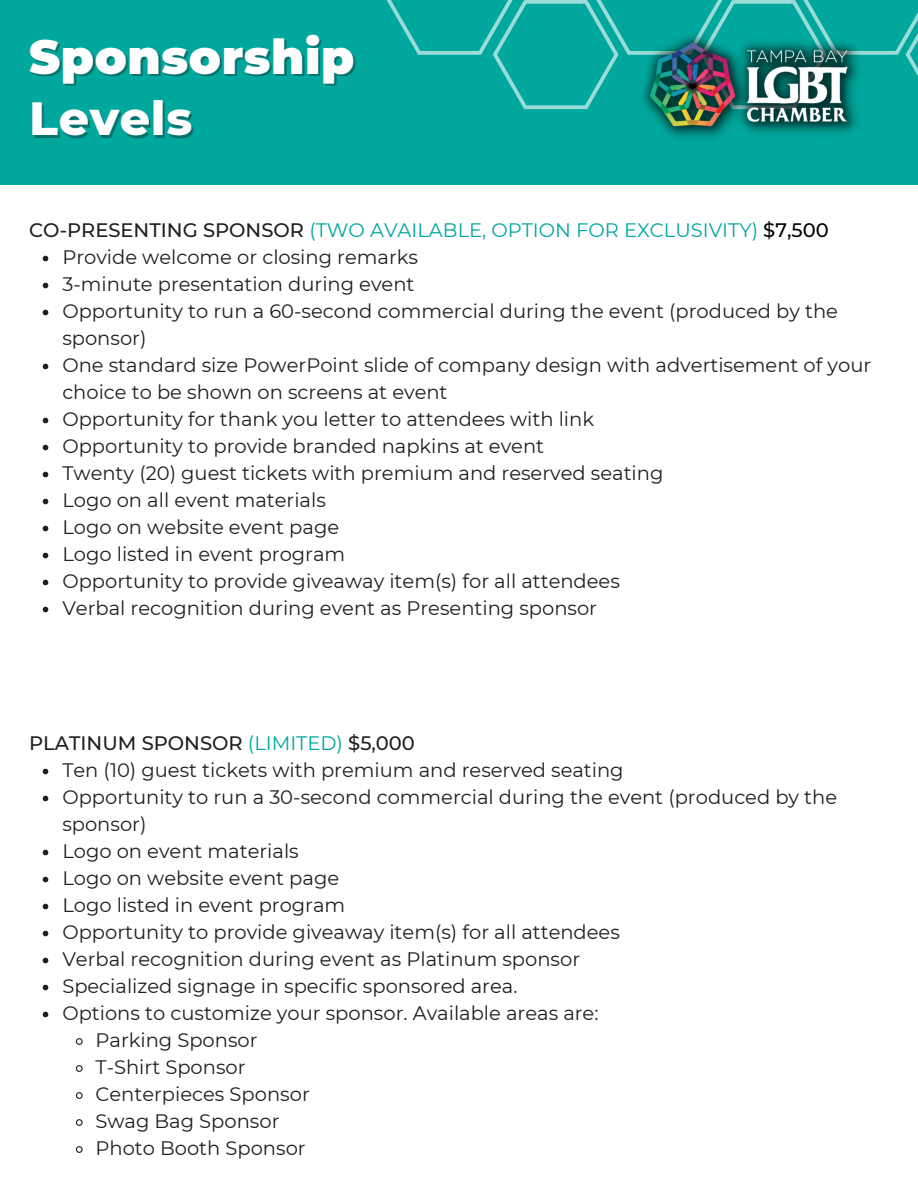
<style>
.page{position:relative;width:918px;height:1188px;background:#fff}
.page>*{position:absolute;margin:0;border:0;box-sizing:border-box;transform-origin:0 0}
.t1{font:900 47.55px "Montserrat";letter-spacing:.01em;color:#fff}
.t2{font:800 47.55px "Montserrat";letter-spacing:.01em;color:#fff}
.t3{font:19.5px/27px "Montserrat";color:#1c2120}
.t4{font:19.5px "Montserrat";color:#00a79d}
.t5{font:500 19.5px "Montserrat";color:#1c2120}
.s1{font-weight:500;color:#1c2120}
.s2{font-weight:500;color:#000}
.s3{font-weight:400;color:#00a79d}
</style>
<div class="page">
<div style="left:0;top:0;width:918px;height:185px;background:#00a79d"></div>
<svg style="left:43px;top:256px;width:5px;height:5px"></svg>
<svg style="left:43px;top:283px;width:5px;height:5px"></svg>
<svg style="left:43px;top:310px;width:5px;height:5px"></svg>
<svg style="left:43px;top:364px;width:5px;height:5px"></svg>
<svg style="left:43px;top:418px;width:5px;height:5px"></svg>
<svg style="left:43px;top:445px;width:5px;height:5px"></svg>
<svg style="left:43px;top:472px;width:5px;height:5px"></svg>
<svg style="left:43px;top:499px;width:5px;height:5px"></svg>
<svg style="left:43px;top:526px;width:5px;height:5px"></svg>
<svg style="left:43px;top:553px;width:5px;height:5px"></svg>
<svg style="left:43px;top:580px;width:5px;height:5px"></svg>
<svg style="left:43px;top:607px;width:5px;height:5px"></svg>
<svg style="left:43px;top:769px;width:5px;height:5px"></svg>
<svg style="left:43px;top:796px;width:5px;height:5px"></svg>
<svg style="left:43px;top:850px;width:5px;height:5px"></svg>
<svg style="left:43px;top:877px;width:5px;height:5px"></svg>
<svg style="left:43px;top:904px;width:5px;height:5px"></svg>
<svg style="left:43px;top:931px;width:5px;height:5px"></svg>
<svg style="left:43px;top:958px;width:5px;height:5px"></svg>
<svg style="left:43px;top:985px;width:5px;height:5px"></svg>
<svg style="left:43px;top:1012px;width:5px;height:5px"></svg>
<svg style="left:75px;top:1038px;width:8px;height:7px"></svg>
<svg style="left:75px;top:1065px;width:8px;height:7px"></svg>
<svg style="left:75px;top:1092px;width:8px;height:7px"></svg>
<svg style="left:75px;top:1119px;width:8px;height:7px"></svg>
<svg style="left:75px;top:1146px;width:8px;height:7px"></svg>
<svg style="left:387px;top:0;width:531px;height:109px"></svg>
<img style="left:637px;top:29px;width:229px;height:109px">
<h1 class="t1" style="left:29px;top:28px;width:327px">Sponsorship</h1>
<h1 class="t2" style="left:29px;top:89px;width:165px">Levels</h1>
<p class="t4" style="left:29px;top:218px;width:801px"><span class="s1">CO-PRESENTING SPONSOR</span> (TWO AVAILABLE, OPTION FOR EXCLUSIVITY) <span class="s2">$7,500</span></p>
<p class="t3" style="left:62px;top:243px;width:810px">Provide welcome or closing remarks<br>3-minute presentation during event<br>Opportunity to run a 60-second commercial during the event (produced by the sponsor)<br>One standard size PowerPoint slide of company design with advertisement of your choice to be shown on screens at event<br>Opportunity for thank you letter to attendees with link<br>Opportunity to provide branded napkins at event<br>Twenty (20) guest tickets with premium and reserved seating<br>Logo on all event materials<br>Logo on website event page<br>Logo listed in event program<br>Opportunity to provide giveaway item(s) for all attendees<br>Verbal recognition during event as Presenting sponsor</p>
<p class="t5" style="left:29px;top:731px;width:387px">PLATINUM SPONSOR <span class="s3">(LIMITED)</span> $5,000</p>
<p class="t3" style="left:62px;top:756px;width:563px">Ten (10) guest tickets with premium and reserved seating</p>
<p class="t3" style="left:62px;top:783px;width:776px">Opportunity to run a 30-second commercial during the event (produced by the</p>
<p class="t3" style="left:62px;top:810px;width:86px">sponsor)</p>
<p class="t3" style="left:62px;top:837px;width:238px">Logo on event materials</p>
<p class="t3" style="left:62px;top:864px;width:278px">Logo on website event page</p>
<p class="t3" style="left:62px;top:891px;width:284px">Logo listed in event program</p>
<p class="t3" style="left:62px;top:918px;width:559px">Opportunity to provide giveaway item(s) for all attendees</p>
<p class="t3" style="left:62px;top:945px;width:519px">Verbal recognition during event as Platinum sponsor</p>
<p class="t3" style="left:62px;top:972px;width:457px">Specialized signage in specific sponsored area.</p>
<p class="t3" style="left:62px;top:999px;width:538px">Options to customize your sponsor. Available areas are:</p>
<p class="t3" style="left:96px;top:1026px;width:164px">Parking Sponsor</p>
<p class="t3" style="left:96px;top:1053px;width:152px">T-Shirt Sponsor</p>
<p class="t3" style="left:96px;top:1080px;width:216px">Centerpieces Sponsor</p>
<p class="t3" style="left:96px;top:1107px;width:185px">Swag Bag Sponsor</p>
<p class="t3" style="left:96px;top:1134px;width:212px">Photo Booth Sponsor</p>
</div>
